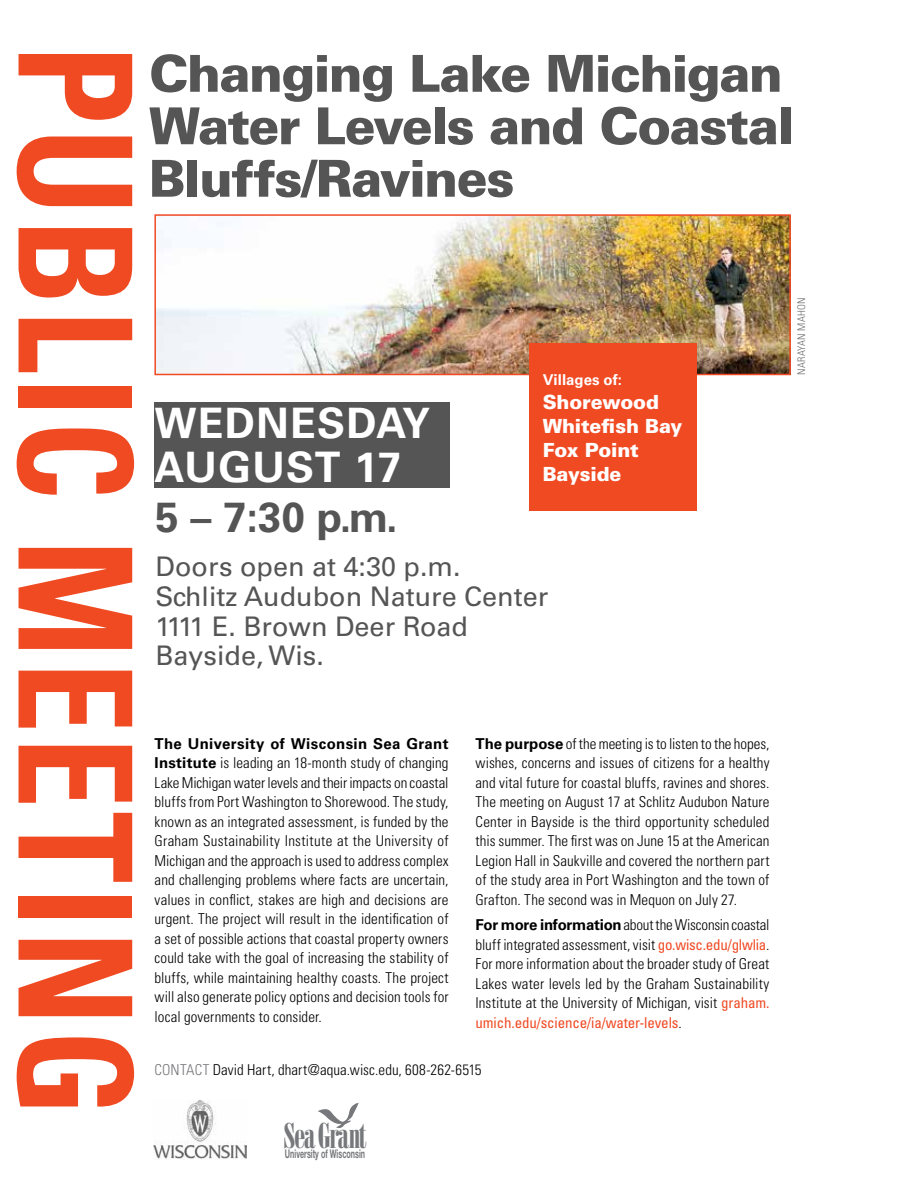
<style>
.page{position:relative;width:918px;height:1188px;background:#fff}
.page>*{position:absolute;margin:0;border:0;box-sizing:border-box;transform-origin:0 0}
.t1{font:700 condensed 157.5px "Univers LT Std";letter-spacing:.03em;color:#f04a23;scale:.9 1}
.t2{font:900 51px/52.5px "Univers LT Std";letter-spacing:-.03em;color:#555}
.t3{font:700 42px/43.5px "Univers LT Std";letter-spacing:.03em;color:#fff}
.t4{font:700 42px "Univers LT Std";color:#555}
.t5{font:34.8px "Bodoni Poster Compressed";letter-spacing:-.04em;color:#77787b}
.t6{font:27px/30px "Univers LT Std";color:#555}
.t7{font:900 19.5px/24px "Univers LT Std";letter-spacing:-.01em;color:#fff}
.t8{font:300 condensed 15px/19.5px "Univers LT Std";letter-spacing:.005em;color:#000;text-align:justify}
.t9{font:700 15px "Univers LT Std";color:#fff}
.t10{font:700 12px "Helvetica Neue";color:#77787b;scale:.6 1}
.t11{font:300 condensed 10.5px "Univers LT Std";letter-spacing:.04em;color:#6d6e71}
.s1{font-weight:700;font-stretch:normal}
.s2{font-weight:400;color:#f04a23}
.s3{color:#77787b}
</style>
<div class="page">
<img style="left:157px;top:217px;width:631px;height:155px">
<div style="left:154px;top:214px;width:637px;height:161px;border:2px solid #f04a23"></div>
<img style="left:153px;top:1101px;width:93px;height:58px">
<svg style="left:318px;top:1103px;width:41px;height:25px"></svg>
<div style="left:155px;top:402px;width:295px;height:86px;background:#555"></div>
<div style="left:529px;top:343px;width:168px;height:168px;background:#f04a23"></div>
<h1 class="t1" style="left:171px;top:45px;width:1192px;rotate:90deg">PUBLIC MEETING</h1>
<h2 class="t2" style="left:149px;top:47px;width:647px">Changing Lake Michigan<br>Water Levels and Coastal<br>Bluffs/Ravines</h2>
<h3 class="t3" style="left:155px;top:402px;width:277px">WEDNESDAY<br>AUGUST 17</h3>
<p class="t9" style="left:543px;top:371px;width:81px">Villages of:</p>
<h3 class="t7" style="left:543px;top:389px;width:141px">Shorewood<br>Whitefish Bay<br>Fox Point<br>Bayside</h3>
<h3 class="t4" style="left:156px;top:493px;width:244px">5 – 7:30 p.m.</h3>
<h3 class="t6" style="left:156px;top:551px;width:394px">Doors open at 4:30 p.m.<br>Schlitz Audubon Nature Center<br>1111 E. Brown Deer Road<br>Bayside, Wis.</h3>
<p class="t8" style="left:155px;top:733px;width:295px"><span class="s1">The University of Wisconsin Sea Grant Institute</span> is leading an 18-month study of changing Lake Michigan water levels and their impacts on coastal bluffs from Port Washington to Shorewood. The study, known as an integrated assessment, is funded by the Graham Sustainability Institute at the University of Michigan and the approach is used to address complex and challenging problems where facts are uncertain, values in conflict, stakes are high and decisions are urgent. The project will result in the identification of a set of possible actions that coastal property owners could take with the goal of increasing the stability of bluffs, while maintaining healthy coasts. The project will also generate policy options and decision tools for local governments to consider.</p>
<p class="t8" style="left:476px;top:733px;width:295px"><span class="s1">The purpose</span> of the meeting is to listen to the hopes, wishes, concerns and issues of citizens for a healthy and vital future for coastal bluffs, ravines and shores.<br>The meeting on August 17 at Schlitz Audubon Nature Center in Bayside is the third opportunity scheduled this summer. The first was on June 15 at the American Legion Hall in Saukville and covered the northern part of the study area in Port Washington and the town of Grafton. The second was in Mequon on July 27.</p>
<p class="t8" style="left:476px;top:915px;width:295px"><span class="s1">For more information</span> about the Wisconsin coastal bluff integrated assessment, visit <span class="s2">go.wisc.edu/glwlia</span>.<br>For more information about the broader study of Great Lakes water levels led by the Graham Sustainability Institute at the University of Michigan, visit <span class="s2">graham. umich.edu/science/ia/water-levels</span>.</p>
<p class="t8" style="left:154px;top:1060px;width:329px"><span class="s3">CONTACT</span> David Hart, dhart@aqua.wisc.edu, 608-262-6515</p>
<h3 class="t5" style="left:284px;top:1115px;width:84px">Sea Grant</h3>
<p class="t10" style="left:285px;top:1146px;width:135px">University of Wisconsin</p>
<p class="t11" style="left:795px;top:375px;width:79px;rotate:-90deg">NARAYAN MAHON</p>
</div>
